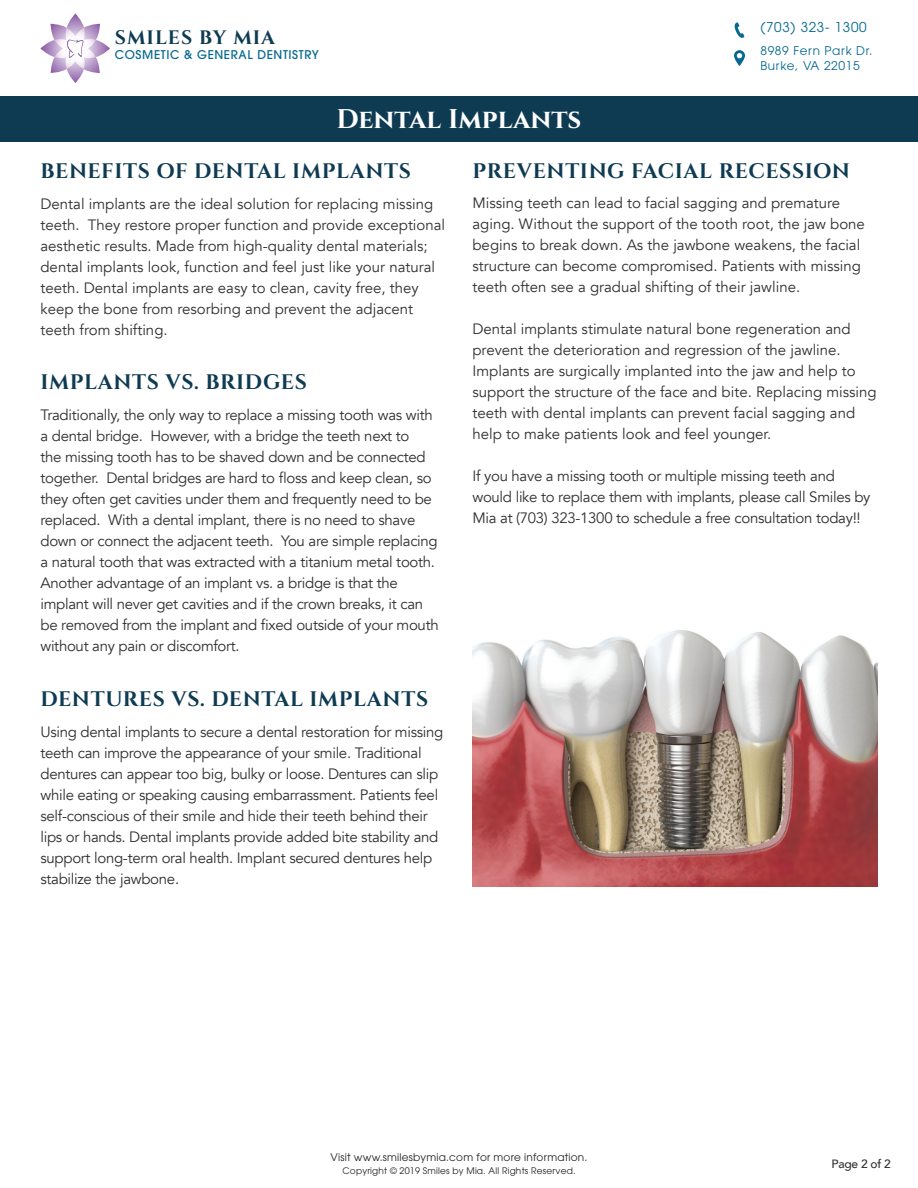
<style>
.page{position:relative;width:918px;height:1188px;background:#fff}
.page>*{position:absolute;margin:0;border:0;box-sizing:border-box;transform-origin:0 0}
.t1{font:700 27px "Cinzel";color:#fff}
.t2{font:700 21px "Cinzel";letter-spacing:.03em;color:#0e3b52}
.t3{font:700 19.5px "Cinzel";letter-spacing:.05em;color:#0e3b52}
.t4{font:15px/21px "Avenir";letter-spacing:-.02em;color:#312f30}
.t5{font:15px/21px "Avenir";color:#312f30}
.t6{font:13.5px "ITC Avant Garde Pro";letter-spacing:.05em;color:#076991}
.t7{font:12px/15px "ITC Avant Garde Pro";letter-spacing:.05em;color:#076991}
.t8{font:500 12px "ITC Avant Garde Pro";letter-spacing:.05em;color:#076991}
.t9{font:500 12px "Avenir";letter-spacing:-.02em;color:#312f30}
.t10{font:10.5px "ITC Avant Garde Pro";letter-spacing:.02em;color:#231f20}
.t11{font:9px "ITC Avant Garde Pro";letter-spacing:.02em;color:#231f20}
</style>
<div class="page">
<img style="left:472px;top:630px;width:406px;height:256px">
<div style="left:0;top:97px;width:918px;height:45px;background:#0e3b52"></div>
<svg style="left:40px;top:14px;width:70px;height:69px"></svg>
<svg style="left:734px;top:50px;width:11px;height:16px"></svg>
<svg style="left:735px;top:22px;width:9px;height:16px"></svg>
<h3 class="t3" style="left:115px;top:26px;width:162px">SMILES BY MIA</h3>
<p class="t8" style="left:115px;top:47px;width:206px">COSMETIC &amp; GENERAL DENTISTRY</p>
<h1 class="t1" style="left:336px;top:103px;width:247px">Dental Implants</h1>
<p class="t6" style="left:760px;top:19px;width:108px">(703) 323- 1300</p>
<p class="t7" style="left:760px;top:43px;width:113px">8989 Fern Park Dr.<br>Burke, VA 22015</p>
<h2 class="t2" style="left:40px;top:158px;width:372px">BENEFITS OF DENTAL IMPLANTS</h2>
<p class="t5" style="left:40px;top:193px;width:406px">Dental implants are the ideal solution for replacing missing teeth. They restore proper function and provide exceptional aesthetic results. Made from high-quality dental materials; dental implants look, function and feel just like your natural teeth. Dental implants are easy to clean, cavity free, they keep the bone from resorbing and prevent the adjacent teeth from shifting.</p>
<h2 class="t2" style="left:40px;top:369px;width:268px">IMPLANTS VS. BRIDGES</h2>
<p class="t4" style="left:40px;top:404px;width:400px">Traditionally, the only way to replace a missing tooth was with a dental bridge. However, with a bridge the teeth next to<br>the missing tooth has to be shaved down and be connected together. Dental bridges are hard to floss and keep clean, so they often get cavities under them and frequently need to be replaced. With a dental implant, there is no need to shave down or connect the adjacent teeth. You are simple replacing a natural tooth that was extracted with a titanium metal tooth.<br>Another advantage of an implant vs. a bridge is that the implant will never get cavities and if the crown breaks, it can be removed from the implant and fixed outside of your mouth without any pain or discomfort.</p>
<h2 class="t2" style="left:40px;top:686px;width:389px">DENTURES VS. DENTAL IMPLANTS</h2>
<p class="t4" style="left:40px;top:722px;width:404px">Using dental implants to secure a dental restoration for missing teeth can improve the appearance of your smile. Traditional dentures can appear too big, bulky or loose. Dentures can slip while eating or speaking causing embarrassment. Patients feel self-conscious of their smile and hide their teeth behind their lips or hands. Dental implants provide added bite stability and support long-term oral health. Implant secured dentures help stabilize the jawbone.</p>
<h2 class="t2" style="left:472px;top:158px;width:379px">PREVENTING FACIAL RECESSION</h2>
<p class="t5" style="left:472px;top:193px;width:394px">Missing teeth can lead to facial sagging and premature aging. Without the support of the tooth root, the jaw bone begins to break down. As the jawbone weakens, the facial structure can become compromised. Patients with missing teeth often see a gradual shifting of their jawline.</p>
<p class="t5" style="left:472px;top:319px;width:406px">Dental implants stimulate natural bone regeneration and prevent the deterioration and regression of the jawline.<br>Implants are surgically implanted into the jaw and help to support the structure of the face and bite. Replacing missing teeth with dental implants can prevent facial sagging and help to make patients look and feel younger.</p>
<p class="t4" style="left:472px;top:466px;width:400px">If you have a missing tooth or multiple missing teeth and would like to replace them with implants, please call Smiles by<br>Mia at (703) 323-1300 to schedule a free consultation today!!</p>
<p class="t10" style="left:330px;top:1151px;width:259px">Visit www.smilesbymia.com for more information.</p>
<p class="t11" style="left:342px;top:1165px;width:235px">Copyright © 2019 Smiles by Mia. All Rights Reserved.</p>
<p class="t9" style="left:832px;top:1154px;width:61px">Page 2 of 2</p>
</div>
